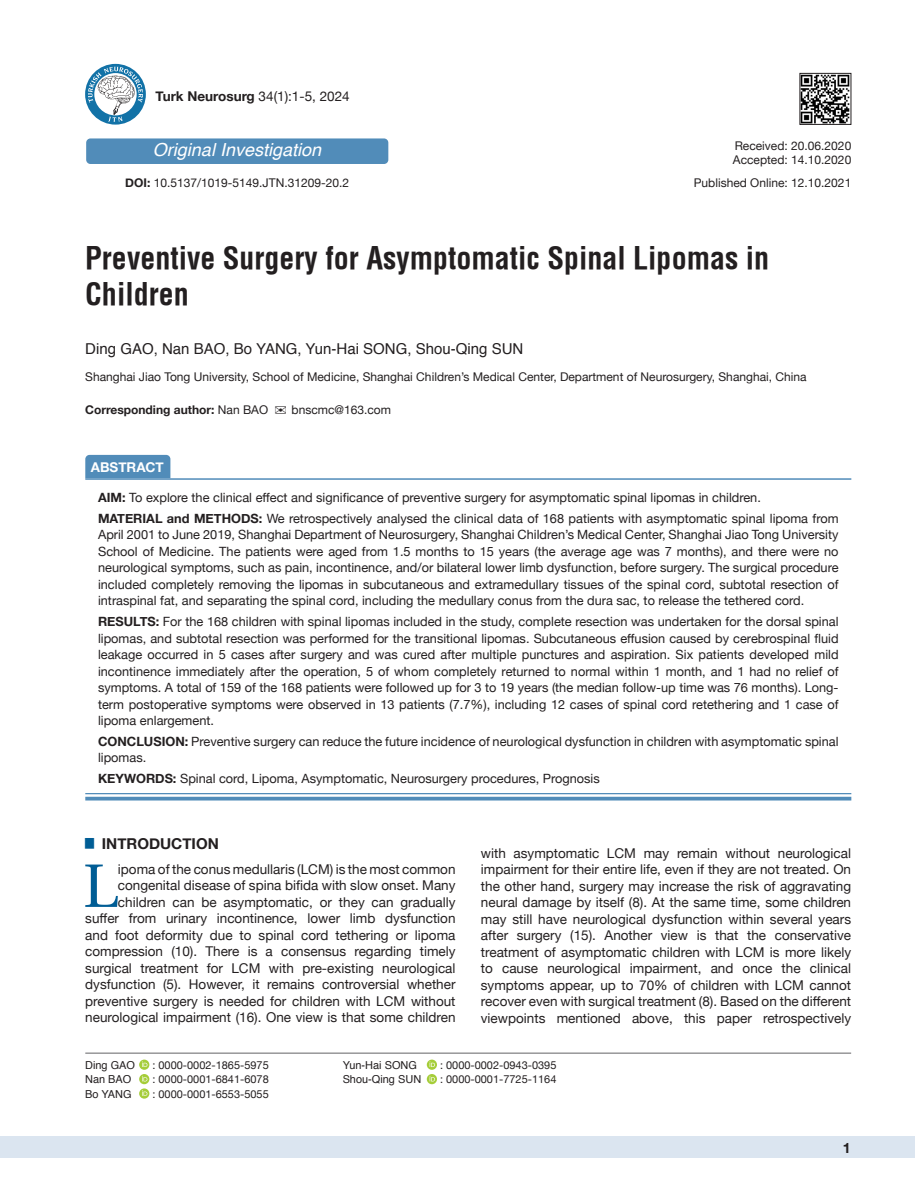
<style>
.page{position:relative;width:915px;height:1191px;background:#fff}
.page>*{position:absolute;margin:0;border:0;box-sizing:border-box;transform-origin:0 0}
.t1{font:61.2px "Utopia";color:#005d95}
.t2{font:700 30px/36px "Helvetica Condens";color:#231f20}
.t3{font:italic 18px "Helvetica";color:#fff}
.t4{font:15px "Helvetica";color:#231f20}
.t5{font:700 15px "Helvetica Neue";color:#231f20}
.t6{font:700 14.25px "Helvetica Neue";color:#231f20}
.t7{font:13.5px/16.5px "Helvetica Neue";color:#231f20;text-align:justify}
.t8{font:700 13.5px "Helvetica Neue";color:#fff}
.t9{font:12.75px/16.5px "Helvetica Neue";color:#231f20;text-align:justify}
.t10{font:12px "Helvetica Neue";color:#231f20}
.t11{font:700 12px "Helvetica Neue";color:#231f20}
.t12{font:10.95px "Helvetica Neue";color:#231f20}
.t13{font:10.95px "Helvetica";color:#231f20}
.s1{font-weight:700}
.s2{font-weight:400}
</style>
<div class="page">
<div style="left:0;top:1136px;width:914px;height:22px;background:#dbe5f0"></div>
<hr style="left:85px;top:1052px;width:765px;height:1px;background:#636366">
<div style="left:85px;top:455px;width:85px;height:23px;background:#518cb9"></div>
<svg style="left:85px;top:794px;width:766px;height:1px"></svg>
<hr style="left:85px;top:478px;width:766px;height:2px;background:#518cb9">
<hr style="left:85px;top:793px;width:766px;height:1px;background:#518cb9">
<svg style="left:85px;top:796px;width:766px;height:4px;background:#72a2c6"></svg>
<img style="left:801px;top:75px;width:47px;height:48px">
<div style="left:799px;top:73px;width:51px;height:52px;border:1px solid #231f20"></div>
<svg style="left:139px;top:1059px;width:10px;height:10px"></svg>
<svg style="left:142px;top:1061px;width:5px;height:6px"></svg>
<svg style="left:139px;top:1074px;width:10px;height:10px"></svg>
<svg style="left:142px;top:1075px;width:5px;height:6px"></svg>
<svg style="left:139px;top:1088px;width:10px;height:10px"></svg>
<svg style="left:142px;top:1090px;width:5px;height:5px"></svg>
<svg style="left:426px;top:1059px;width:11px;height:10px"></svg>
<svg style="left:429px;top:1061px;width:6px;height:6px"></svg>
<svg style="left:426px;top:1074px;width:11px;height:10px"></svg>
<svg style="left:429px;top:1075px;width:6px;height:6px"></svg>
<svg style="left:85px;top:64px;width:61px;height:61px"></svg>
<svg style="left:88px;top:67px;width:55px;height:55px"></svg>
<div style="left:86px;top:138px;width:302px;height:26px;background:#518cb9;border-radius:4px"></div>
<p class="t7" style="left:156px;top:89px;width:195px"><span class="s1">Turk Neurosurg</span> 34(1):1-5, 2024</p>
<p class="t3" style="left:153px;top:136px;width:170px">Original Investigation</p>
<p class="t10" style="left:125px;top:174px;width:225px"><span class="s1">DOI:</span> 10.5137/1019-5149.JTN.31209-20.2</p>
<p class="t10" style="left:734px;top:137px;width:118px">Received: 20.06.2020</p>
<p class="t10" style="left:732px;top:151px;width:120px">Accepted: 14.10.2020</p>
<p class="t10" style="left:693px;top:174px;width:159px">Published Online: 12.10.2021</p>
<p class="t2" style="left:85px;top:240px;width:685px">Preventive Surgery for Asymptomatic Spinal Lipomas in<br>Children</p>
<p class="t4" style="left:85px;top:337px;width:439px">Ding GAO, Nan BAO, Bo YANG, Yun-Hai SONG, Shou-Qing SUN</p>
<p class="t10" style="left:85px;top:368px;width:722px">Shanghai Jiao Tong University, School of Medicine, Shanghai Children’s Medical Center, Department of Neurosurgery, Shanghai, China</p>
<p class="t11" style="left:85px;top:400px;width:184px">Corresponding author: <span class="s2">Nan BAO</span></p>
<p class="t10" style="left:291px;top:401px;width:101px">bnscmc@163.com</p>
<p class="t8" style="left:91px;top:456px;width:75px">ABSTRACT</p>
<p class="t9" style="left:98px;top:490px;width:664px"><span class="s1">AIM:</span> To explore the clinical effect and significance of preventive surgery for asymptomatic spinal lipomas in children.</p>
<p class="t9" style="left:98px;top:511px;width:741px"><span class="s1">MATERIAL and METHODS:</span> We retrospectively analysed the clinical data of 168 patients with asymptomatic spinal lipoma from April 2001 to June 2019, Shanghai Department of Neurosurgery, Shanghai Children’s Medical Center, Shanghai Jiao Tong University School of Medicine. The patients were aged from 1.5 months to 15 years (the average age was 7 months), and there were no neurological symptoms, such as pain, incontinence, and/or bilateral lower limb dysfunction, before surgery. The surgical procedure included completely removing the lipomas in subcutaneous and extramedullary tissues of the spinal cord, subtotal resection of intraspinal fat, and separating the spinal cord, including the medullary conus from the dura sac, to release the tethered cord.</p>
<p class="t9" style="left:98px;top:614px;width:741px"><span class="s1">RESULTS:</span> For the 168 children with spinal lipomas included in the study, complete resection was undertaken for the dorsal spinal lipomas, and subtotal resection was performed for the transitional lipomas. Subcutaneous effusion caused by cerebrospinal fluid leakage occurred in 5 cases after surgery and was cured after multiple punctures and aspiration. Six patients developed mild incontinence immediately after the operation, 5 of whom completely returned to normal within 1 month, and 1 had no relief of symptoms. A total of 159 of the 168 patients were followed up for 3 to 19 years (the median follow-up time was 76 months). Long&shy;term postoperative symptoms were observed in 13 patients (7.7%), including 12 cases of spinal cord retethering and 1 case of lipoma enlargement.</p>
<p class="t9" style="left:98px;top:734px;width:741px"><span class="s1">CONCLUSION:</span> Preventive surgery can reduce the future incidence of neurological dysfunction in children with asymptomatic spinal lipomas.</p>
<p class="t9" style="left:98px;top:771px;width:503px"><span class="s1">KEYWORDS:</span> Spinal cord, Lipoma, Asymptomatic, Neurosurgery procedures, Prognosis</p>
<p class="t5" style="left:85px;top:831px;width:135px"><sup>█</sup> INTRODUCTION</p>
<p class="t1" style="left:83px;top:850px;width:36px">L</p>
<p class="t7" style="left:480px;top:845px;width:371px">with asymptomatic LCM may remain without neurological impairment for their entire life, even if they are not treated. On the other hand, surgery may increase the risk of aggravating neural damage by itself (8). At the same time, some children may still have neurological dysfunction within several years after surgery (15). Another view is that the conservative treatment of asymptomatic children with LCM is more likely to cause neurological impairment, and once the clinical symptoms appear, up to 70% of children with LCM cannot recover even with surgical treatment (8). Based on the different viewpoints mentioned above, this paper retrospectively</p>
<p class="t7" style="left:85px;top:861px;width:371px;text-align:right">ipoma of the conus medullaris (LCM) is the most common congenital disease of spina bifida with slow onset. Many children can be asymptomatic, or they can gradually suffer from urinary incontinence, lower limb dysfunction and foot deformity due to spinal cord tethering or lipoma compression (10). There is a consensus regarding timely surgical treatment for LCM with pre-existing neurological dysfunction (5). However, it remains controversial whether preventive surgery is needed for children with LCM without neurological impairment (16). One view is that some children</p>
<p class="t13" style="left:85px;top:1056px;width:51px">Ding GAO</p>
<p class="t12" style="left:152px;top:1057px;width:118px">: 0000-0002-1865-5975</p>
<p class="t13" style="left:85px;top:1071px;width:48px">Nan BAO</p>
<p class="t12" style="left:152px;top:1071px;width:118px">: 0000-0001-6841-6078</p>
<p class="t13" style="left:85px;top:1085px;width:48px">Bo YANG</p>
<p class="t12" style="left:152px;top:1086px;width:118px">: 0000-0001-6553-5055</p>
<p class="t13" style="left:342px;top:1056px;width:76px">Yun-Hai SONG</p>
<p class="t12" style="left:440px;top:1057px;width:118px">: 0000-0002-0943-0395</p>
<p class="t13" style="left:342px;top:1071px;width:80px">Shou-Qing SUN</p>
<p class="t12" style="left:440px;top:1071px;width:118px">: 0000-0001-7725-1164</p>
<p class="t6" style="left:842px;top:1137px;width:9px">1</p>
</div>
